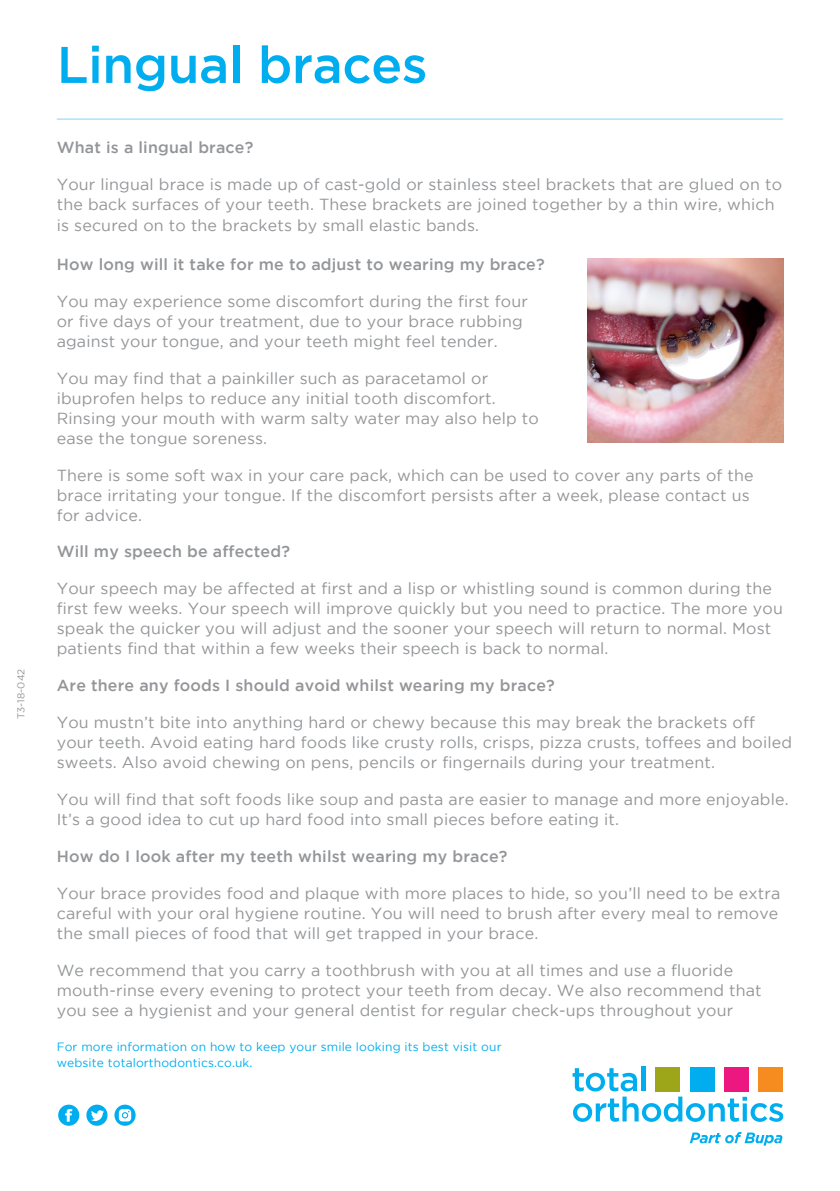
<style>
.page{position:relative;width:840px;height:1191px;background:#fff}
.page>*{position:absolute;margin:0;border:0;box-sizing:border-box;transform-origin:0 0}
.t1{font:500 51.4px "Gotham";letter-spacing:-.01em;color:#00aeef}
.t2{font:16px/20px "Gotham";letter-spacing:.01em;color:#939598}
.t3{font:500 16px "Gotham";letter-spacing:.01em;color:#939598}
.t4{font:12px/16px "Gotham";letter-spacing:.01em;color:#00aeef}
.t5{font:10px "Gotham";color:#939598}
</style>
<div class="page">
<hr style="left:57px;top:119px;width:725px;height:1px;background:#00aeef">
<div style="left:655px;top:1067px;width:24px;height:24px;background:#9da618"></div>
<div style="left:689px;top:1067px;width:24px;height:24px;background:#00aeef"></div>
<div style="left:757px;top:1067px;width:25px;height:24px;background:#f68b1f"></div>
<div style="left:723px;top:1067px;width:24px;height:24px;background:#ed1782"></div>
<svg style="left:690px;top:1132px;width:92px;height:13px"></svg>
<hr style="left:641px;top:1066px;width:4px;height:25px;background:#00aeef">
<svg style="left:572px;top:1068px;width:210px;height:53px"></svg>
<svg style="left:86px;top:1104px;width:21px;height:21px"></svg>
<svg style="left:58px;top:1104px;width:21px;height:21px"></svg>
<svg style="left:114px;top:1104px;width:21px;height:21px"></svg>
<img style="left:587px;top:259px;width:195px;height:184px">
<p class="t5" style="left:15px;top:719px;width:52px;rotate:-90deg">T3-18-042</p>
<p class="t1" style="left:57px;top:35px;width:372px">Lingual braces</p>
<p class="t3" style="left:57px;top:139px;width:198px">What is a lingual brace?</p>
<p class="t2" style="left:57px;top:175px;width:726px">Your lingual brace is made up of cast-gold or stainless steel brackets that are glued on to the back surfaces of your teeth. These brackets are joined together by a thin wire, which is secured on to the brackets by small elastic bands.</p>
<p class="t3" style="left:57px;top:256px;width:489px">How long will it take for me to adjust to wearing my brace?</p>
<p class="t2" style="left:57px;top:291px;width:472px">You may experience some discomfort during the first four or five days of your treatment, due to your brace rubbing against your tongue, and your teeth might feel tender.</p>
<p class="t2" style="left:57px;top:368px;width:483px">You may find that a painkiller such as paracetamol or ibuprofen helps to reduce any initial tooth discomfort.<br>Rinsing your mouth with warm salty water may also help to ease the tongue soreness.</p>
<p class="t2" style="left:57px;top:465px;width:698px">There is some soft wax in your care pack, which can be used to cover any parts of the brace irritating your tongue. If the discomfort persists after a week, please contact us</p>
<p class="t2" style="left:57px;top:505px;width:87px">for advice.</p>
<p class="t3" style="left:57px;top:542px;width:234px">Will my speech be affected?</p>
<p class="t2" style="left:57px;top:577px;width:727px">Your speech may be affected at first and a lisp or whistling sound is common during the first few weeks. Your speech will improve quickly but you need to practice. The more you speak the quicker you will adjust and the sooner your speech will return to normal. Most patients find that within a few weeks their speech is back to normal.</p>
<p class="t3" style="left:57px;top:676px;width:499px">Are there any foods I should avoid whilst wearing my brace?</p>
<p class="t2" style="left:57px;top:711px;width:736px">You mustn’t bite into anything hard or chewy because this may break the brackets off your teeth. Avoid eating hard foods like crusty rolls, crisps, pizza crusts, toffees and boiled sweets. Also avoid chewing on pens, pencils or fingernails during your treatment.</p>
<p class="t2" style="left:57px;top:788px;width:733px">You will find that soft foods like soup and pasta are easier to manage and more enjoyable.<br>It’s a good idea to cut up hard food into small pieces before eating it.</p>
<p class="t3" style="left:57px;top:847px;width:452px">How do I look after my teeth whilst wearing my brace?</p>
<p class="t2" style="left:57px;top:882px;width:724px;text-align:justify">Your brace provides food and plaque with more places to hide, so you’ll need to be extra careful with your oral hygiene routine. You will need to brush after every meal to remove the small pieces of food that will get trapped in your brace.</p>
<p class="t2" style="left:57px;top:959px;width:706px">We recommend that you carry a toothbrush with you at all times and use a fluoride mouth-rinse every evening to protect your teeth from decay. We also recommend that you see a hygienist and your general dentist for regular check-ups throughout your</p>
<p class="t4" style="left:57px;top:1038px;width:446px">For more information on how to keep your smile looking its best visit our website totalorthodontics.co.uk.</p>
</div>
